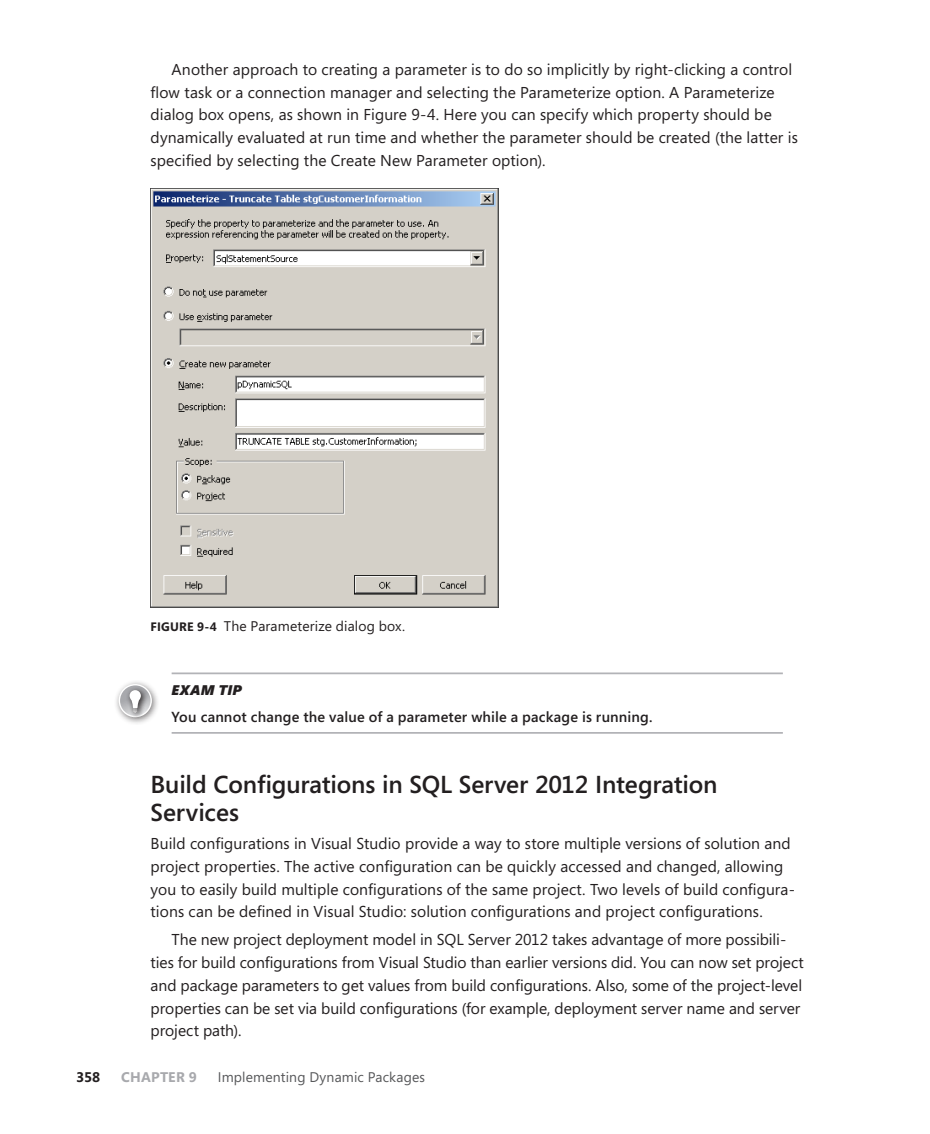
<style>
.page{position:relative;width:930px;height:1134px;background:#fff}
.page>*{position:absolute;margin:0;border:0;box-sizing:border-box;transform-origin:0 0}
.t1{font:600 24.5px/28px "Segoe";letter-spacing:-.01em;color:#231f20}
.t2{font:15.75px/22.8px "Segoe";letter-spacing:.005em;color:#231f20}
.t3{font:600 14.53px "Segoe";letter-spacing:.01em;color:#231f20}
.t4{font:14px "Segoe";letter-spacing:.01em;color:#231f20}
.t5{font:14px "Segoe";letter-spacing:.01em;color:#57585a}
.t6{font:700 14px "Segoe";letter-spacing:.015em;color:#a8a9ad}
.t7{font:italic 900 14px "Segoe";letter-spacing:.02em;color:#231f20}
.t8{font:700 14px "Segoe";color:#231f20}
.s1{font-weight:700;font-size:12.25px}
</style>
<div class="page">
<hr style="left:172px;top:673px;width:610px;height:1px;background:#b2b3b7">
<hr style="left:172px;top:732px;width:610px;height:2px;background:#b2b3b7">
<img style="left:150px;top:189px;width:348px;height:419px">
<div style="left:114px;top:679px;width:45px;height:46px;background:#231f20;opacity:.6"></div>
<svg style="left:119px;top:685px;width:32px;height:32px"></svg>
<div style="left:119px;top:684px;width:33px;height:33px;border:1px solid #fff;border-radius:50%"></div>
<div style="left:126px;top:686px;width:22px;height:34px;background:#231f20;opacity:.6"></div>
<div style="left:130px;top:707px;width:14px;height:12px;background:#231f20;opacity:.6"></div>
<div style="left:131px;top:708px;width:12px;height:12px;background:#231f20;opacity:.6"></div>
<div style="left:126px;top:686px;width:22px;height:29px;background:#231f20;opacity:.6"></div>
<svg style="left:129px;top:690px;width:12px;height:23px"></svg>
<p class="t2" style="left:151px;top:57px;width:648px;text-indent:21px">Another approach to creating a parameter is to do so implicitly by right-clicking a control flow task or a connection manager and selecting the Parameterize option. A Parameterize dialog box opens, as shown in Figure 9-4. Here you can specify which property should be dynamically evaluated at run time and whether the parameter should be created (the latter is specified by selecting the Create New Parameter option).</p>
<p class="t4" style="left:150px;top:616px;width:256px"><span class="s1">FIGURE 9-4</span> The Parameterize dialog box.</p>
<p class="t7" style="left:172px;top:681px;width:72px">EXAM TIP</p>
<p class="t3" style="left:172px;top:706px;width:482px">You cannot change the value of a parameter while a package is running.</p>
<h1 class="t1" style="left:150px;top:770px;width:568px">Build Configurations in SQL Server 2012 Integration<br>Services</h1>
<p class="t2" style="left:150px;top:832px;width:645px">Build configurations in Visual Studio provide a way to store multiple versions of solution and project properties. The active configuration can be quickly accessed and changed, allowing you to easily build multiple configurations of the same project. Two levels of build configura&shy;tions can be defined in Visual Studio: solution configurations and project configurations.</p>
<p class="t2" style="left:150px;top:928px;width:654px;text-indent:21px">The new project deployment model in SQL Server 2012 takes advantage of more possibili&shy;ties for build configurations from Visual Studio than earlier versions did. You can now set project and package parameters to get values from build configurations. Also, some of the project-level properties can be set via build configurations (for example, deployment server name and server project path).</p>
<p class="t8" style="left:76px;top:1067px;width:26px">358</p>
<p class="t6" style="left:121px;top:1067px;width:77px">CHAPTER 9</p>
<p class="t5" style="left:218px;top:1067px;width:208px">Implementing Dynamic Packages</p>
</div>
